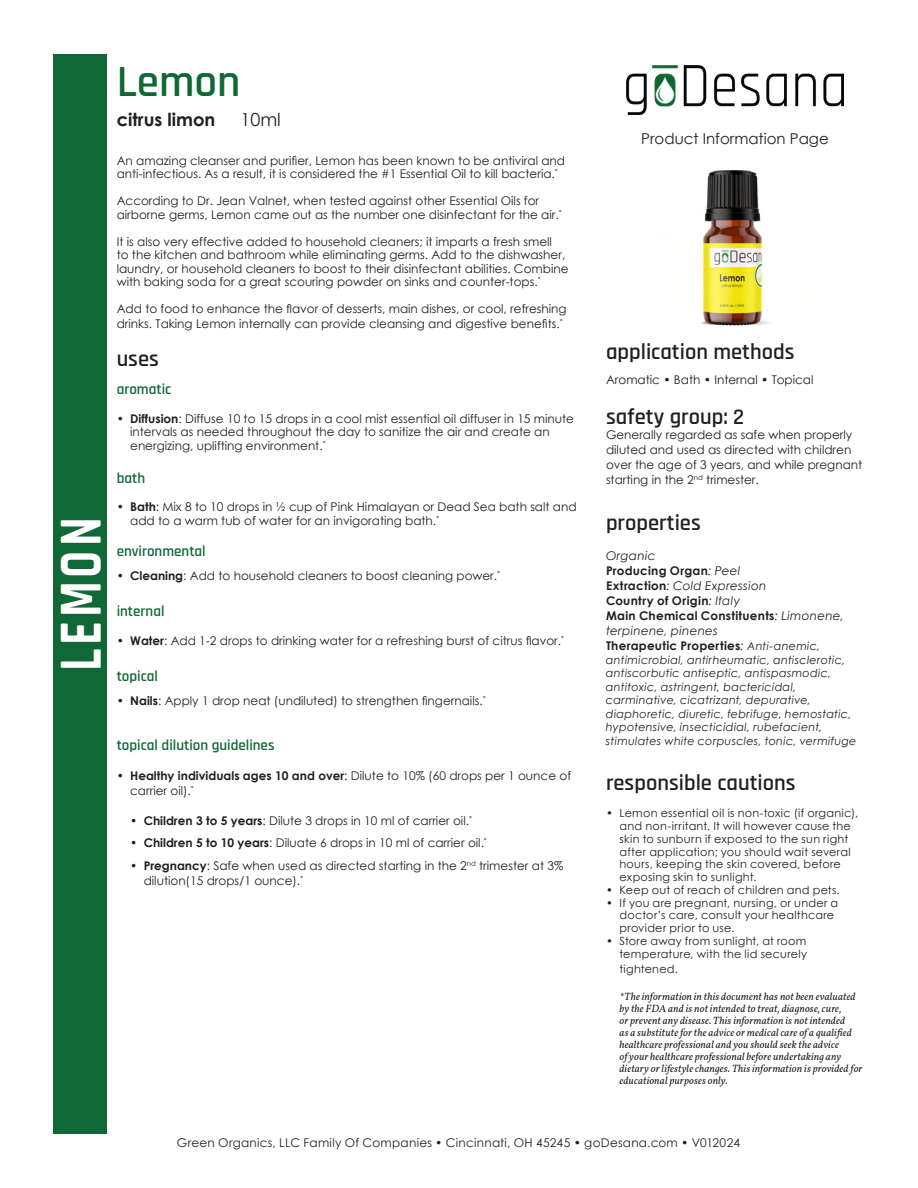
<style>
.page{position:relative;width:918px;height:1188px;background:#fff}
.page>*{position:absolute;margin:0;border:0;box-sizing:border-box;transform-origin:0 0}
.t1{font:700 61.8px "Rajdhani";letter-spacing:.075em;color:#fff;scale:.8 1}
.t2{font:600 45px "Rajdhani";color:#0f6835}
.t3{font:600 22.5px "Rajdhani";color:#1f2020}
.t4{font:700 18px "Century Gothic";color:#1f2020}
.t5{font:18px "Century Gothic";color:#1f2020}
.t6{font:600 15px "Rajdhani";color:#0f6835}
.t7{font:15px "Century Gothic";color:#1f2020}
.Paragraph_Style{font:12px/13.5px "Century Gothic";color:#1f2020}
.Paragraph_Style-2{font:italic 12px/15px "Century Gothic";letter-spacing:.025em;color:#1f2020}
.Paragraph_Style-3{font:700 12px "Century Gothic";letter-spacing:.02em;color:#1f2020}
.Paragraph_Style-4{font:12px "Century Gothic";letter-spacing:.02em;color:#1f2020}
.t8{font:11.25px/12.8px "Century Gothic";letter-spacing:.025em;color:#1f2020}
.Paragraph_Style-5{font:italic 11.25px/13.5px "Century Gothic";letter-spacing:.025em;color:#1f2020}
.t9{font:italic 10.5px/12px "Vollkorn";letter-spacing:.01em;color:#1f2020}
.s1{font-weight:700}
.s2{font-weight:400;font-style:italic}
.s3{font-weight:700;font-style:normal}
.s4{font-weight:400;font-style:italic;font-size:11.25px}
</style>
<div class="page">
<div style="left:53px;top:54px;width:54px;height:1080px;background:#0f6835"></div>
<img style="left:701px;top:170px;width:69px;height:156px">
<img style="left:627px;top:66px;width:216px;height:49px">
<p class="t1" style="left:43px;top:671px;width:193px;rotate:-90deg">LEMON</p>
<p class="t2" style="left:117px;top:55px;width:125px">Lemon</p>
<p class="t4" style="left:117px;top:106px;width:100px">citrus limon</p>
<p class="t5" style="left:241px;top:107px;width:42px">10ml</p>
<p class="Paragraph_Style" style="left:117px;top:154px;width:450px">An amazing cleanser and purifier, Lemon has been known to be antiviral and anti-infectious. As a result, it is considered the #1 Essential Oil to kill bacteria.<sup>*</sup></p>
<p class="Paragraph_Style" style="left:117px;top:194px;width:446px">According to Dr. Jean Valnet, when tested against other Essential Oils for airborne germs, Lemon came out as the number one disinfectant for the air.<sup>*</sup></p>
<p class="Paragraph_Style" style="left:117px;top:235px;width:453px">It is also very effective added to household cleaners; it imparts a fresh smell<br>to the kitchen and bathroom while eliminating germs. Add to the dishwasher, laundry, or household cleaners to boost to their disinfectant abilities. Combine with baking soda for a great scouring powder on sinks and counter-tops.<sup>*</sup></p>
<p class="Paragraph_Style" style="left:117px;top:301px;width:451px;line-height:15px">Add to food to enhance the flavor of desserts, main dishes, or cool, refreshing drinks. Taking Lemon internally can provide cleansing and digestive benefits.<sup>*</sup></p>
<p class="t3" style="left:117px;top:345px;width:44px">uses</p>
<p class="t6" style="left:117px;top:381px;width:56px">aromatic</p>
<p class="Paragraph_Style" style="left:130px;top:412px;width:445px;text-indent:-14px"><span class="s1">• Diffusion</span>: Diffuse 10 to 15 drops in a cool mist essential oil diffuser in 15 minute intervals as needed throughout the day to sanitize the air and create an energizing, uplifting environment.<sup>*</sup></p>
<p class="t6" style="left:117px;top:469px;width:30px">bath</p>
<p class="Paragraph_Style" style="left:130px;top:500px;width:448px;text-indent:-14px"><span class="s1">• Bath</span>: Mix 8 to 10 drops in ½ cup of Pink Himalayan or Dead Sea bath salt and add to a warm tub of water for an invigorating bath.<sup>*</sup></p>
<p class="t6" style="left:117px;top:543px;width:91px">environmental</p>
<p class="Paragraph_Style" style="left:117px;top:569px;width:385px"><span class="s1">• Cleaning</span>: Add to household cleaners to boost cleaning power.<sup>*</sup></p>
<p class="t6" style="left:117px;top:603px;width:49px">internal</p>
<p class="Paragraph_Style" style="left:117px;top:634px;width:449px"><span class="s1">• Water</span>: Add 1-2 drops to drinking water for a refreshing burst of citrus flavor.<sup>*</sup></p>
<p class="t6" style="left:117px;top:667px;width:43px">topical</p>
<p class="Paragraph_Style" style="left:117px;top:694px;width:370px"><span class="s1">• Nails</span>: Apply 1 drop neat (undiluted) to strengthen fingernails.<sup>*</sup></p>
<p class="t6" style="left:117px;top:736px;width:159px">topical dilution guidelines</p>
<p class="Paragraph_Style" style="left:130px;top:768px;width:442px;line-height:15px;text-indent:-14px"><span class="s1">• Healthy individuals ages 10 and over</span>: Dilute to 10% (60 drops per 1 ounce of carrier oil).<sup>*</sup></p>
<p class="Paragraph_Style" style="left:130px;top:814px;width:343px"><span class="s1">• Children 3 to 5 years</span>: Dilute 3 drops in 10 ml of carrier oil.<sup>*</sup></p>
<p class="Paragraph_Style" style="left:130px;top:836px;width:358px"><span class="s1">• Children 5 to 10 years</span>: Diluate 6 drops in 10 ml of carrier oil.<sup>*</sup></p>
<p class="Paragraph_Style" style="left:144px;top:858px;width:421px;line-height:15px;text-indent:-13px"><span class="s1">• Pregnancy</span>: Safe when used as directed starting in the 2<sup>nd</sup> trimester at 3% dilution(15 drops/1 ounce).<sup>*</sup></p>
<p class="t7" style="left:641px;top:128px;width:189px">Product Information Page</p>
<p class="t3" style="left:606px;top:339px;width:190px">application methods</p>
<p class="Paragraph_Style" style="left:606px;top:373px;width:209px">Aromatic • Bath • Internal • Topical</p>
<p class="t3" style="left:606px;top:403px;width:140px">safety group: 2</p>
<p class="Paragraph_Style" style="left:606px;top:427px;width:258px;line-height:15px">Generally regarded as safe when properly diluted and used as directed with children over the age of 3 years, and while pregnant starting in the 2<sup>nd</sup> trimester.</p>
<p class="t3" style="left:606px;top:510px;width:96px">properties</p>
<p class="Paragraph_Style-2" style="left:606px;top:548px;width:51px">Organic</p>
<p class="Paragraph_Style-3" style="left:606px;top:562px;width:136px">Producing Organ<span class="s2">: Peel</span></p>
<p class="Paragraph_Style-2" style="left:606px;top:578px;width:162px"><span class="s3">Extraction</span>: Cold Expression</p>
<p class="Paragraph_Style-3" style="left:606px;top:592px;width:136px">Country of Origin<span class="s2">: Italy</span></p>
<p class="Paragraph_Style-2" style="left:606px;top:608px;width:239px"><span class="s3">Main Chemical Constituents</span>: Limonene, terpinene, pinenes</p>
<p class="Paragraph_Style-3" style="left:606px;top:637px;width:216px">Therapeutic Properties<span class="s2">:</span> <span class="s4">Anti-anemic,</span></p>
<p class="Paragraph_Style-5" style="left:606px;top:653px;width:252px">antimicrobial, antirheumatic, antisclerotic, antiscorbutic antiseptic, antispasmodic, antitoxic, astringent, bactericidal, carminative, cicatrizant, depurative, diaphoretic, diuretic, febrifuge, hemostatic, hypotensive, insecticidial, rubefacient, stimulates white corpuscles, tonic, vermifuge</p>
<p class="t3" style="left:606px;top:769px;width:191px">responsible cautions</p>
<p class="t8" style="left:620px;top:807px;width:240px;text-indent:-14px">• Lemon essential oil is non-toxic (if organic), and non-irritant. It will however cause the skin to sunburn if exposed to the sun right after application; you should wait several hours, keeping the skin covered, before exposing skin to sunlight.</p>
<p class="t8" style="left:606px;top:883px;width:235px">• Keep out of reach of children and pets.</p>
<p class="t8" style="left:620px;top:896px;width:220px;text-indent:-14px">• If you are pregnant, nursing, or under a doctor’s care, consult your healthcare provider prior to use.</p>
<p class="t8" style="left:606px;top:934px;width:203px;text-align:right">• Store away from sunlight, at room temperature, with the lid securely</p>
<p class="t8" style="left:620px;top:962px;width:60px">tightened.</p>
<p class="t9" style="left:620px;top:989px;width:245px">*The information in this document has not been evaluated by the FDA and is not intended to treat, diagnose, cure,<br>or prevent any disease. This information is not intended<br>as a substitute for the advice or medical care of a qualified healthcare professional and you should seek the advice<br>of your healthcare professional before undertaking any dietary or lifestyle changes. This information is provided for educational purposes only.</p>
<p class="Paragraph_Style-4" style="left:177px;top:1134px;width:565px">Green Organics, LLC Family Of Companies • Cincinnati, OH 45245 • goDesana.com • V012024</p>
</div>
